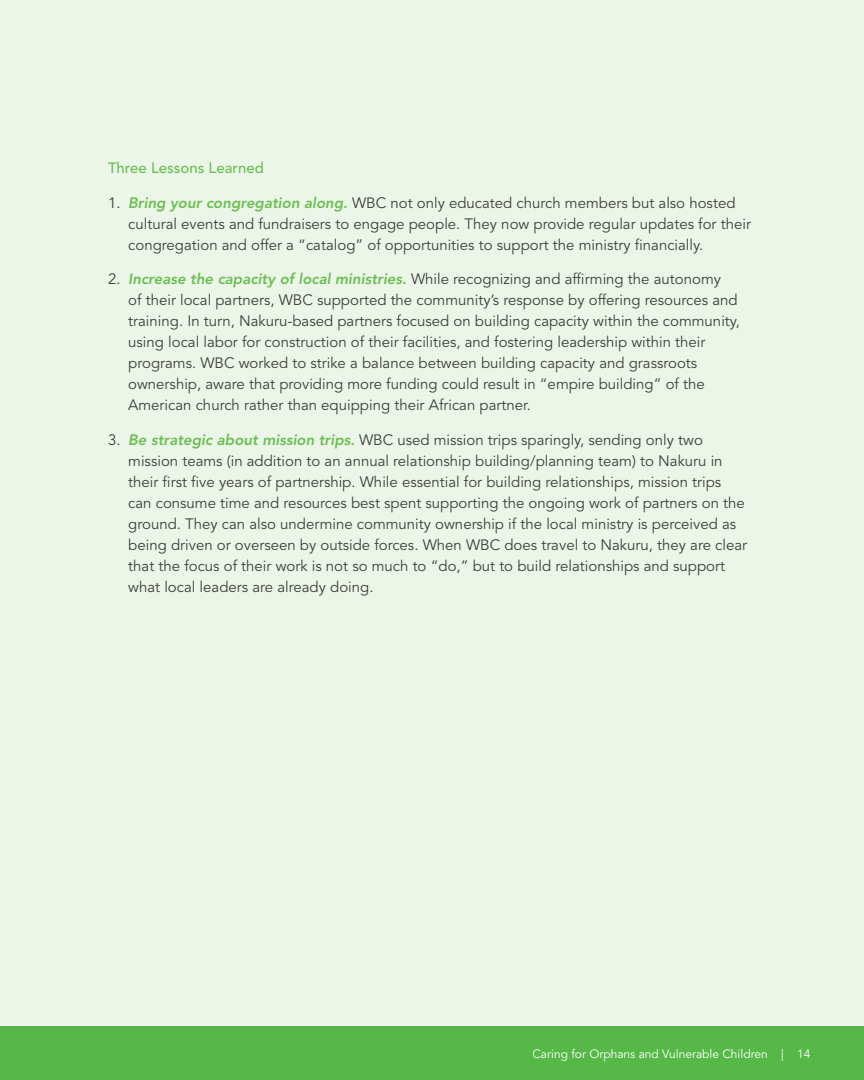
<style>
.page{position:relative;width:864px;height:1080px;background:#fff}
.page>*{position:absolute;margin:0;border:0;box-sizing:border-box;transform-origin:0 0}
.hanging_indent_numbe{font:15px/21px "Avenir LT Std";color:#3e3e3f}
.subhead_2{font:500 15px "Avenir LT Std";color:#6bbe54}
.t1{font:12px "Avenir LT Std";color:#fff}
.s1{font-weight:800;font-style:italic;color:#6bbe54}
</style>
<div class="page">
<div style="left:0;top:1026px;width:864px;height:54px;background:#56b947"></div>
<div style="left:0;top:0;width:864px;height:1025px;background:#ecf6e8"></div>
<p class="subhead_2" style="left:108px;top:159px;width:157px">Three Lessons Learned</p>
<p class="hanging_indent_numbe" style="left:128px;top:193px;width:624px;text-indent:-20px">1. <span class="s1">Bring your congregation along.</span> WBC not only educated church members but also hosted cultural events and fundraisers to engage people. They now provide regular updates for their congregation and offer a “catalog” of opportunities to support the ministry financially.</p>
<p class="hanging_indent_numbe" style="left:128px;top:269px;width:613px;text-indent:-20px">2. <span class="s1">Increase the capacity of local ministries.</span> While recognizing and affirming the autonomy<br>of their local partners, WBC supported the community’s response by offering resources and training. In turn, Nakuru-based partners focused on building capacity within the community, using local labor for construction of their facilities, and fostering leadership within their programs. WBC worked to strike a balance between building capacity and grassroots ownership, aware that providing more funding could result in “empire building” of the American church rather than equipping their African partner.</p>
<p class="hanging_indent_numbe" style="left:128px;top:430px;width:620px;text-indent:-20px">3. <span class="s1">Be strategic about mission trips.</span> WBC used mission trips sparingly, sending only two mission teams (in addition to an annual relationship building/planning team) to Nakuru in their first five years of partnership. While essential for building relationships, mission trips can consume time and resources best spent supporting the ongoing work of partners on the ground. They can also undermine community ownership if the local ministry is perceived as being driven or overseen by outside forces. When WBC does travel to Nakuru, they are clear that the focus of their work is not so much to “do,” but to build relationships and support what local leaders are already doing.</p>
<p class="t1" style="left:533px;top:1047px;width:280px">Caring for Orphans and Vulnerable Children | 14</p>
</div>
